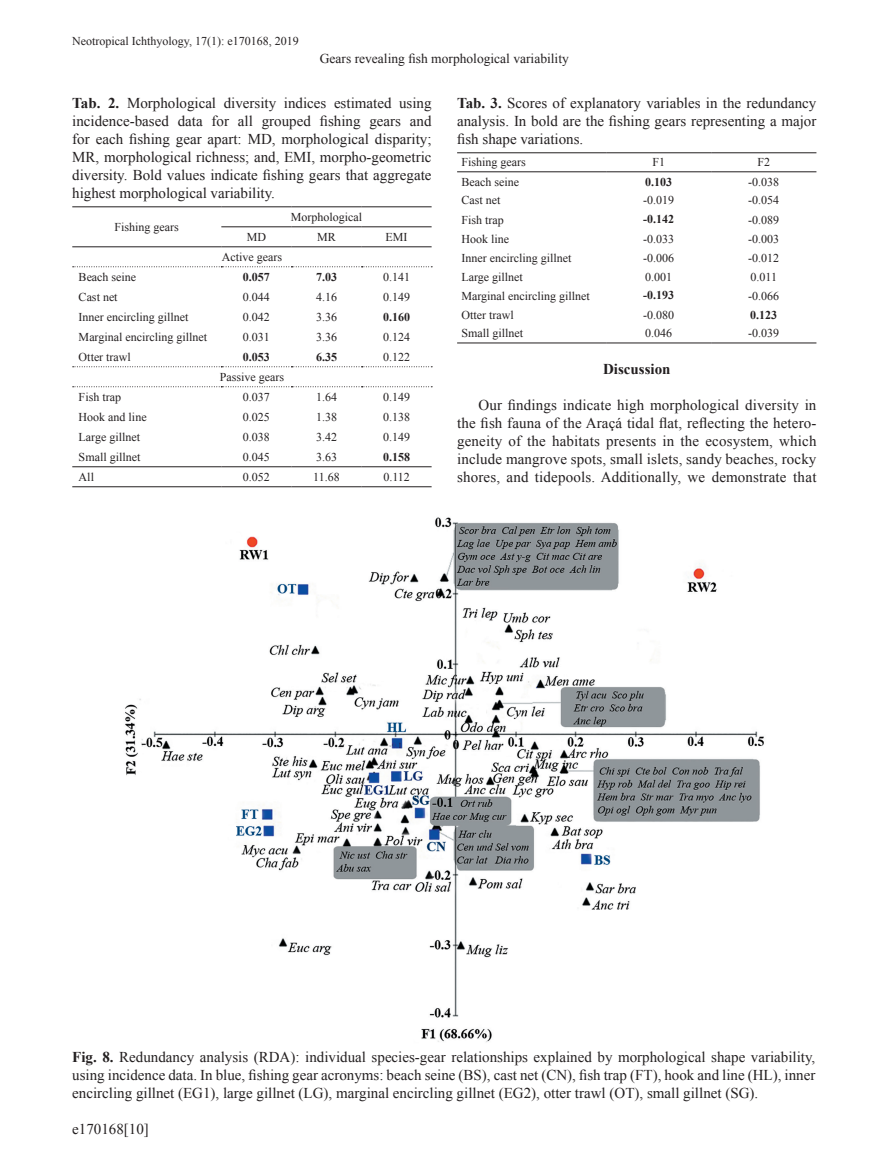
<style>
.page{position:relative;width:893px;height:1170px;background:#fff}
.page>*{position:absolute;margin:0;border:0;box-sizing:border-box;transform-origin:0 0}
.t1{font:15px/18px "Times New Roman";color:#231f20;text-align:justify}
.t2{font:700 15px "Times New Roman";color:#231f20}
.t3{font:13.5px "Times New Roman";color:#231f20}
.t4{font:12px "Times New Roman";color:#231f20}
.t5{font:700 12px "Times New Roman";color:#231f20}
.s1{font-weight:700}
</style>
<div class="page">
<svg style="left:72px;top:207px;width:360px;height:261px"></svg>
<hr style="left:72px;top:466px;width:149px;height:1px;background:#231f20">
<hr style="left:221px;top:466px;width:70px;height:1px;background:#231f20">
<hr style="left:291px;top:466px;width:71px;height:1px;background:#231f20">
<hr style="left:362px;top:466px;width:70px;height:1px;background:#231f20">
<hr style="left:72px;top:486px;width:149px;height:1px;background:#231f20">
<hr style="left:221px;top:486px;width:70px;height:1px;background:#231f20">
<hr style="left:291px;top:486px;width:71px;height:1px;background:#231f20">
<hr style="left:362px;top:486px;width:70px;height:1px;background:#231f20">
<hr style="left:72px;top:206px;width:149px;height:1px;background:#231f20">
<hr style="left:72px;top:246px;width:149px;height:1px;background:#231f20">
<hr style="left:221px;top:206px;width:70px;height:1px;background:#231f20">
<hr style="left:291px;top:206px;width:71px;height:1px;background:#231f20">
<hr style="left:362px;top:206px;width:70px;height:1px;background:#231f20">
<hr style="left:221px;top:226px;width:70px;height:1px;background:#231f20">
<hr style="left:291px;top:226px;width:71px;height:1px;background:#231f20">
<hr style="left:362px;top:226px;width:70px;height:1px;background:#231f20">
<hr style="left:221px;top:246px;width:70px;height:1px;background:#231f20">
<hr style="left:291px;top:246px;width:71px;height:1px;background:#231f20">
<hr style="left:362px;top:246px;width:70px;height:1px;background:#231f20">
<svg style="left:73px;top:266px;width:359px;height:1px"></svg>
<svg style="left:73px;top:366px;width:359px;height:1px"></svg>
<svg style="left:73px;top:386px;width:359px;height:1px"></svg>
<svg style="left:457px;top:153px;width:359px;height:20px"></svg>
<hr style="left:457px;top:152px;width:149px;height:1px;background:#231f20">
<hr style="left:606px;top:152px;width:105px;height:1px;background:#231f20">
<hr style="left:711px;top:152px;width:105px;height:1px;background:#231f20">
<hr style="left:457px;top:171px;width:149px;height:1px;background:#231f20">
<hr style="left:606px;top:171px;width:105px;height:1px;background:#231f20">
<hr style="left:711px;top:171px;width:105px;height:1px;background:#231f20">
<hr style="left:457px;top:342px;width:149px;height:1px;background:#231f20">
<hr style="left:606px;top:342px;width:105px;height:1px;background:#231f20">
<hr style="left:711px;top:342px;width:105px;height:1px;background:#231f20">
<img style="left:125px;top:517px;width:639px;height:525px">
<p class="t4" style="left:72px;top:33px;width:228px">Neotropical Ichthyology, 17(1): e170168, 2019</p>
<p class="t3" style="left:320px;top:49px;width:250px">Gears revealing fish morphological variability</p>
<p class="t1" style="left:72px;top:94px;width:361px"><span class="s1">Tab. 2.</span> Morphological diversity indices estimated using incidence-based data for all grouped fishing gears and for each fishing gear apart: MD, morphological disparity; MR, morphological richness; and, EMI, morpho-geometric diversity. Bold values indicate fishing gears that aggregate highest morphological variability.</p>
<p class="t4" style="left:115px;top:219px;width:66px">Fishing gears</p>
<p class="t4" style="left:291px;top:209px;width:73px">Morphological</p>
<p class="t4" style="left:247px;top:229px;width:21px">MD</p>
<p class="t4" style="left:317px;top:229px;width:20px">MR</p>
<p class="t4" style="left:386px;top:229px;width:23px">EMI</p>
<p class="t4" style="left:222px;top:249px;width:62px">Active gears</p>
<p class="t4" style="left:79px;top:269px;width:59px">Beach seine</p>
<p class="t5" style="left:243px;top:269px;width:28px">0.057</p>
<p class="t5" style="left:316px;top:269px;width:22px">7.03</p>
<p class="t4" style="left:383px;top:269px;width:28px">0.141</p>
<p class="t4" style="left:79px;top:289px;width:41px">Cast net</p>
<p class="t4" style="left:243px;top:289px;width:28px">0.044</p>
<p class="t4" style="left:316px;top:289px;width:22px">4.16</p>
<p class="t4" style="left:383px;top:289px;width:28px">0.149</p>
<p class="t4" style="left:79px;top:309px;width:111px">Inner encircling gillnet</p>
<p class="t4" style="left:243px;top:309px;width:28px">0.042</p>
<p class="t4" style="left:316px;top:309px;width:22px">3.36</p>
<p class="t5" style="left:383px;top:308px;width:28px">0.160</p>
<p class="t4" style="left:79px;top:329px;width:130px">Marginal encircling gillnet</p>
<p class="t4" style="left:243px;top:329px;width:28px">0.031</p>
<p class="t4" style="left:316px;top:329px;width:22px">3.36</p>
<p class="t4" style="left:383px;top:329px;width:28px">0.124</p>
<p class="t4" style="left:79px;top:348px;width:54px">Otter trawl</p>
<p class="t5" style="left:243px;top:348px;width:28px">0.053</p>
<p class="t5" style="left:316px;top:348px;width:22px">6.35</p>
<p class="t4" style="left:383px;top:348px;width:28px">0.122</p>
<p class="t4" style="left:220px;top:369px;width:66px">Passive gears</p>
<p class="t4" style="left:79px;top:389px;width:44px">Fish trap</p>
<p class="t4" style="left:243px;top:389px;width:28px">0.037</p>
<p class="t4" style="left:316px;top:389px;width:22px">1.64</p>
<p class="t4" style="left:383px;top:389px;width:28px">0.149</p>
<p class="t4" style="left:79px;top:409px;width:69px">Hook and line</p>
<p class="t4" style="left:243px;top:409px;width:28px">0.025</p>
<p class="t4" style="left:316px;top:409px;width:22px">1.38</p>
<p class="t4" style="left:383px;top:409px;width:28px">0.138</p>
<p class="t4" style="left:79px;top:429px;width:63px">Large gillnet</p>
<p class="t4" style="left:243px;top:429px;width:28px">0.038</p>
<p class="t4" style="left:316px;top:429px;width:22px">3.42</p>
<p class="t4" style="left:383px;top:429px;width:28px">0.149</p>
<p class="t4" style="left:79px;top:448px;width:63px">Small gillnet</p>
<p class="t4" style="left:243px;top:448px;width:28px">0.045</p>
<p class="t4" style="left:316px;top:448px;width:22px">3.63</p>
<p class="t5" style="left:383px;top:448px;width:28px">0.158</p>
<p class="t4" style="left:79px;top:469px;width:17px">All</p>
<p class="t4" style="left:243px;top:469px;width:28px">0.052</p>
<p class="t4" style="left:313px;top:469px;width:28px">11.68</p>
<p class="t4" style="left:383px;top:469px;width:28px">0.112</p>
<p class="t1" style="left:457px;top:94px;width:361px"><span class="s1">Tab. 3.</span> Scores of explanatory variables in the redundancy analysis. In bold are the fishing gears representing a major fish shape variations.</p>
<p class="t4" style="left:461px;top:154px;width:66px">Fishing gears</p>
<p class="t4" style="left:652px;top:154px;width:14px">F1</p>
<p class="t4" style="left:757px;top:154px;width:14px">F2</p>
<p class="t4" style="left:461px;top:173px;width:59px">Beach seine</p>
<p class="t5" style="left:645px;top:173px;width:28px">0.103</p>
<p class="t4" style="left:748px;top:173px;width:32px">-0.038</p>
<p class="t4" style="left:461px;top:192px;width:41px">Cast net</p>
<p class="t4" style="left:643px;top:192px;width:32px">-0.019</p>
<p class="t4" style="left:748px;top:192px;width:32px">-0.054</p>
<p class="t4" style="left:461px;top:211px;width:44px">Fish trap</p>
<p class="t5" style="left:643px;top:211px;width:32px">-0.142</p>
<p class="t4" style="left:748px;top:211px;width:32px">-0.089</p>
<p class="t4" style="left:461px;top:230px;width:49px">Hook line</p>
<p class="t4" style="left:643px;top:230px;width:32px">-0.033</p>
<p class="t4" style="left:748px;top:230px;width:32px">-0.003</p>
<p class="t4" style="left:461px;top:249px;width:111px">Inner encircling gillnet</p>
<p class="t4" style="left:643px;top:249px;width:32px">-0.006</p>
<p class="t4" style="left:748px;top:249px;width:32px">-0.012</p>
<p class="t4" style="left:461px;top:268px;width:63px">Large gillnet</p>
<p class="t4" style="left:645px;top:268px;width:28px">0.001</p>
<p class="t4" style="left:750px;top:268px;width:28px">0.011</p>
<p class="t4" style="left:461px;top:287px;width:130px">Marginal encircling gillnet</p>
<p class="t5" style="left:643px;top:287px;width:32px">-0.193</p>
<p class="t4" style="left:748px;top:287px;width:32px">-0.066</p>
<p class="t4" style="left:461px;top:306px;width:54px">Otter trawl</p>
<p class="t4" style="left:643px;top:306px;width:32px">-0.080</p>
<p class="t5" style="left:750px;top:306px;width:28px">0.123</p>
<p class="t4" style="left:461px;top:325px;width:63px">Small gillnet</p>
<p class="t4" style="left:645px;top:325px;width:28px">0.046</p>
<p class="t4" style="left:748px;top:325px;width:32px">-0.039</p>
<p class="t2" style="left:603px;top:359px;width:69px">Discussion</p>
<p class="t1" style="left:457px;top:395px;width:361px;text-indent:21px">Our findings indicate high morphological diversity in the fish fauna of the Araçá tidal flat, reflecting the hetero&shy;geneity of the habitats presents in the ecosystem, which include mangrove spots, small islets, sandy beaches, rocky shores, and tidepools. Additionally, we demonstrate that</p>
<p class="t1" style="left:72px;top:1047px;width:745px"><span class="s1">Fig. 8.</span> Redundancy analysis (RDA): individual species-gear relationships explained by morphological shape variability, using incidence data. In blue, fishing gear acronyms: beach seine (BS), cast net (CN), fish trap (FT), hook and line (HL), inner encircling gillnet (EG1), large gillnet (LG), marginal encircling gillnet (EG2), otter trawl (OT), small gillnet (SG).</p>
<p class="t1" style="left:72px;top:1119px;width:78px">e170168[10]</p>
</div>
